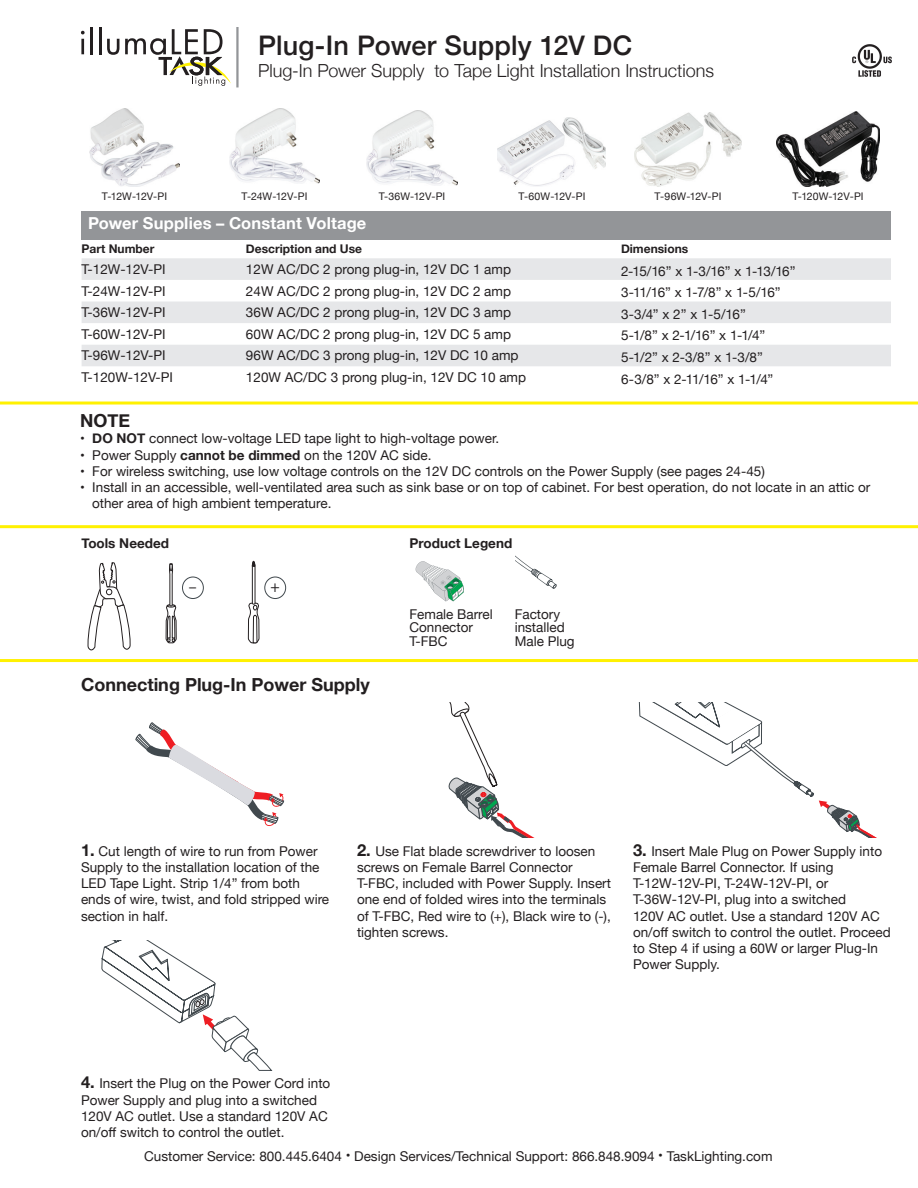
<style>
.page{position:relative;width:918px;height:1188px;background:#fff}
.page>*{position:absolute;margin:0;border:0;box-sizing:border-box;transform-origin:0 0}
.t1{font:500 27px "Helvetica Neue";letter-spacing:.005em;color:#231f20}
.t2{font:300 18px "Helvetica Neue";color:#231f20}
.t3{font:700 18px "Helvetica Neue";color:#231f20}
.t4{font:700 16.5px "Helvetica Neue";letter-spacing:.01em;color:#fff}
.t5{font:16.05px "Myriad Pro";color:#231f20}
.t6{font:13.5px/16.2px "Helvetica Neue";color:#231f20}
.t7{font:700 13.5px "Helvetica Neue";color:#231f20}
.t8{font:700 12px "Helvetica Neue";color:#231f20}
.t9{font:10.5px "Helvetica Neue";color:#231f20}
.s1{font-weight:700}
.s2{font-weight:700;font-size:16.5px}
</style>
<div class="page">
<hr style="left:236px;top:27px;width:3px;height:60px;background:#939598">
<img style="left:852px;top:44px;width:40px;height:33px">
<svg style="left:81px;top:31px;width:4px;height:23px"></svg>
<hr style="left:90px;top:27px;width:3px;height:27px;background:#231f20">
<hr style="left:99px;top:27px;width:2px;height:27px;background:#231f20">
<svg style="left:107px;top:39px;width:12px;height:16px"></svg>
<svg style="left:125px;top:29px;width:106px;height:57px"></svg>
<svg style="left:248px;top:560px;width:11px;height:84px"></svg>
<div style="left:264px;top:577px;width:22px;height:22px;border:1px solid #41494e;border-radius:50%"></div>
<svg style="left:166px;top:564px;width:10px;height:80px"></svg>
<div style="left:182px;top:577px;width:22px;height:22px;border:1px solid #41494e;border-radius:50%"></div>
<svg style="left:415px;top:561px;width:49px;height:40px"></svg>
<svg style="left:516px;top:556px;width:41px;height:33px"></svg>
<svg style="left:136px;top:722px;width:148px;height:104px"></svg>
<svg style="left:101px;top:940px;width:171px;height:131px"></svg>
<svg style="left:448px;top:702px;width:85px;height:135px"></svg>
<svg style="left:639px;top:702px;width:236px;height:135px"></svg>
<hr style="left:0;top:525px;width:918px;height:3px;background:#fff101">
<hr style="left:0;top:659px;width:918px;height:3px;background:#fff101">
<svg style="left:82px;top:258px;width:809px;height:108px;fill:#e6e7e9"></svg>
<div style="left:81px;top:211px;width:810px;height:28px;background:#939598"></div>
<hr style="left:0;top:402px;width:918px;height:3px;background:#fff101">
<img style="left:89px;top:109px;width:91px;height:77px">
<img style="left:229px;top:109px;width:91px;height:75px">
<img style="left:777px;top:111px;width:102px;height:75px">
<img style="left:498px;top:118px;width:108px;height:68px">
<img style="left:367px;top:110px;width:90px;height:75px">
<img style="left:635px;top:112px;width:106px;height:74px">
<svg style="left:87px;top:562px;width:44px;height:88px"></svg>
<p class="t1" style="left:258px;top:23px;width:376px">Plug-In Power Supply 12V DC</p>
<p class="t2" style="left:258px;top:56px;width:457px">Plug-In Power Supply to Tape Light Installation Instructions</p>
<p class="t9" style="left:102px;top:189px;width:67px">T-12W-12V-PI</p>
<p class="t9" style="left:242px;top:189px;width:67px">T-24W-12V-PI</p>
<p class="t9" style="left:379px;top:189px;width:68px">T-36W-12V-PI</p>
<p class="t9" style="left:518px;top:189px;width:68px">T-60W-12V-PI</p>
<p class="t9" style="left:655px;top:189px;width:68px">T-96W-12V-PI</p>
<p class="t9" style="left:792px;top:189px;width:73px">T-120W-12V-PI</p>
<p class="t4" style="left:88px;top:210px;width:280px">Power Supplies – Constant Voltage</p>
<p class="t8" style="left:82px;top:239px;width:74px">Part Number</p>
<p class="t8" style="left:246px;top:239px;width:118px">Description and Use</p>
<p class="t8" style="left:621px;top:239px;width:69px">Dimensions</p>
<p class="t6" style="left:82px;top:262px;width:86px">T-12W-12V-PI</p>
<p class="t6" style="left:246px;top:262px;width:267px">12W AC/DC 2 prong plug-in, 12V DC 1 amp</p>
<p class="t6" style="left:621px;top:263px;width:176px">2-15/16” x 1-3/16” x 1-13/16”</p>
<p class="t6" style="left:82px;top:284px;width:86px">T-24W-12V-PI</p>
<p class="t6" style="left:246px;top:284px;width:267px">24W AC/DC 2 prong plug-in, 12V DC 2 amp</p>
<p class="t6" style="left:621px;top:285px;width:161px">3-11/16” x 1-7/8” x 1-5/16”</p>
<p class="t6" style="left:82px;top:305px;width:86px">T-36W-12V-PI</p>
<p class="t6" style="left:246px;top:305px;width:267px">36W AC/DC 2 prong plug-in, 12V DC 3 amp</p>
<p class="t6" style="left:621px;top:307px;width:126px">3-3/4” x 2” x 1-5/16”</p>
<p class="t6" style="left:82px;top:327px;width:86px">T-60W-12V-PI</p>
<p class="t6" style="left:246px;top:327px;width:267px">60W AC/DC 2 prong plug-in, 12V DC 5 amp</p>
<p class="t6" style="left:621px;top:328px;width:146px">5-1/8” x 2-1/16” x 1-1/4”</p>
<p class="t6" style="left:82px;top:348px;width:86px">T-96W-12V-PI</p>
<p class="t6" style="left:246px;top:348px;width:274px">96W AC/DC 3 prong plug-in, 12V DC 10 amp</p>
<p class="t6" style="left:621px;top:350px;width:143px">5-1/2” x 2-3/8” x 1-3/8”</p>
<p class="t6" style="left:82px;top:370px;width:93px">T-120W-12V-PI</p>
<p class="t6" style="left:246px;top:370px;width:282px">120W AC/DC 3 prong plug-in, 12V DC 10 amp</p>
<p class="t6" style="left:621px;top:371px;width:154px">6-3/8” x 2-11/16” x 1-1/4”</p>
<p class="t3" style="left:80px;top:406px;width:52px">NOTE</p>
<p class="t6" style="left:80px;top:431px;width:421px">• <span class="s1">DO NOT</span> connect low-voltage LED tape light to high-voltage power.</p>
<p class="t6" style="left:80px;top:448px;width:353px">• Power Supply <span class="s1">cannot be dimmed</span> on the 120V AC side.</p>
<p class="t6" style="left:80px;top:464px;width:686px">• For wireless switching, use low voltage controls on the 12V DC controls on the Power Supply (see pages 24-45)</p>
<p class="t6" style="left:92px;top:480px;width:780px;text-indent:-12px">• Install in an accessible, well-ventilated area such as sink base or on top of cabinet. For best operation, do not locate in an attic or other area of high ambient temperature.</p>
<p class="t7" style="left:82px;top:533px;width:89px">Tools Needed</p>
<p class="t7" style="left:410px;top:533px;width:104px">Product Legend</p>
<p class="t5" style="left:189px;top:577px;width:9px">–</p>
<p class="t5" style="left:270px;top:577px;width:11px">+</p>
<p class="t5" style="left:271px;top:583px;width:11px">+</p>
<p class="t3" style="left:81px;top:671px;width:290px">Connecting Plug-In Power Supply</p>
<p class="t6" style="left:410px;top:608px;width:85px;line-height:13.5px">Female Barrel<br>Connector</p>
<p class="t6" style="left:410px;top:634px;width:40px">T-FBC</p>
<p class="t6" style="left:515px;top:608px;width:52px;line-height:13.5px">Factory installed</p>
<p class="t6" style="left:515px;top:634px;width:62px">Male Plug</p>
<p class="t6" style="left:81px;top:844px;width:250px"><span class="s2">1.</span> Cut length of wire to run from Power Supply to the installation location of the LED Tape Light. Strip 1/4” from both ends of wire, twist, and fold stripped wire section in half.</p>
<p class="t6" style="left:357px;top:844px;width:256px"><span class="s2">2.</span> Use Flat blade screwdriver to loosen screws on Female Barrel Connector T-FBC, included with Power Supply. Insert one end of folded wires into the terminals of T-FBC, Red wire to (+), Black wire to (-), tighten screws.</p>
<p class="t6" style="left:633px;top:844px;width:251px"><span class="s2">3.</span> Insert Male Plug on Power Supply into<br>Female Barrel Connector. If using</p>
<p class="t6" style="left:633px;top:876px;width:197px">T-12W-12V-PI, T-24W-12V-PI, or</p>
<p class="t6" style="left:633px;top:892px;width:215px">T-36W-12V-PI, plug into a switched</p>
<p class="t6" style="left:633px;top:908px;width:259px">120V AC outlet. Use a standard 120V AC on/off switch to control the outlet. Proceed to Step 4 if using a 60W or larger Plug-In Power Supply.</p>
<p class="t6" style="left:81px;top:1076px;width:251px"><span class="s2">4.</span> Insert the Plug on the Power Cord into Power Supply and plug into a switched 120V AC outlet. Use a standard 120V AC on/off switch to control the outlet.</p>
<p class="t6" style="left:144px;top:1149px;width:630px">Customer Service: 800.445.6404 • Design Services/Technical Support: 866.848.9094 • TaskLighting.com</p>
</div>
